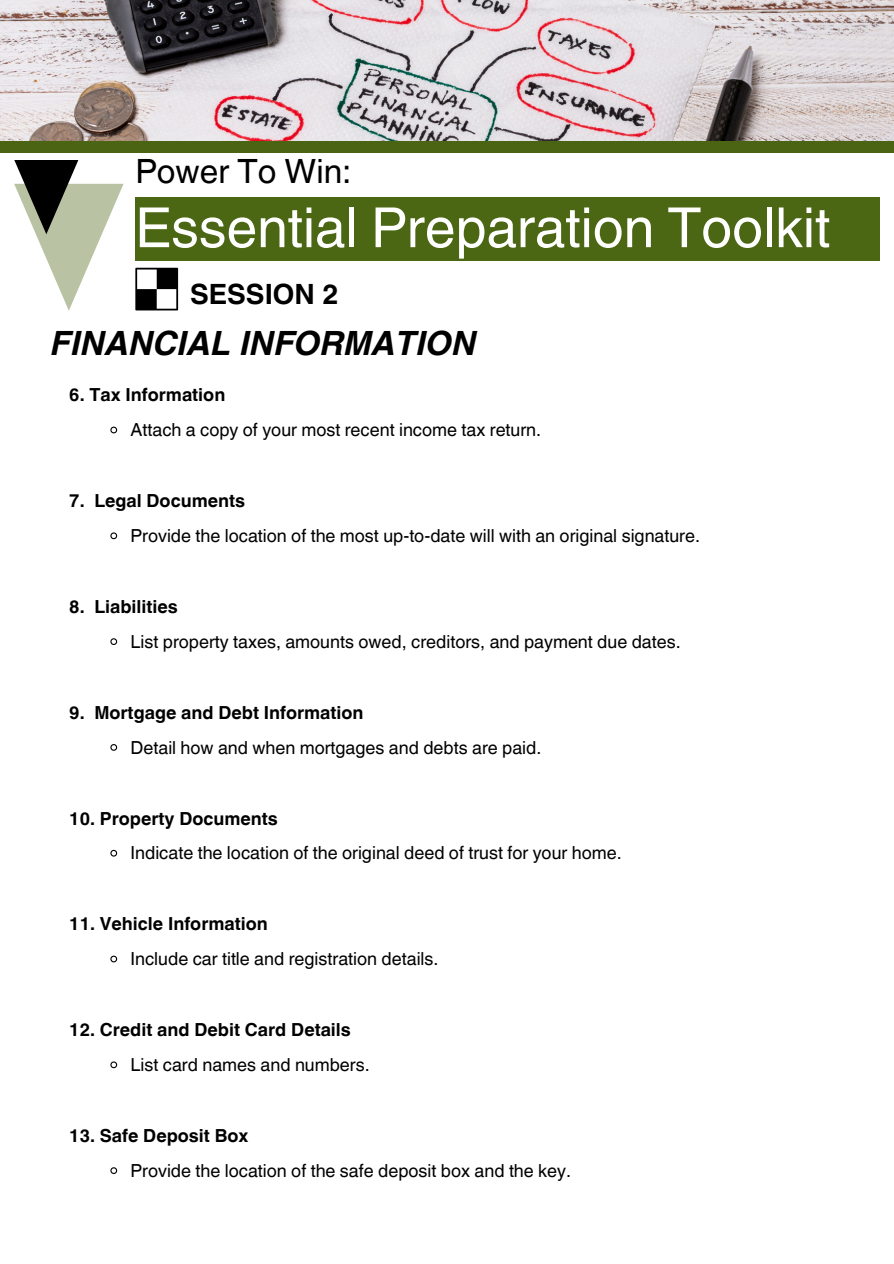
<style>
.page{position:relative;width:894px;height:1264px;background:#fff}
.page>*{position:absolute;margin:0;border:0;box-sizing:border-box;transform-origin:0 0}
.t1{font:55.2px "Helvetica World";color:#fff}
.t2{font:italic 700 33.45px "Helvetica World";color:#000}
.t3{font:33.45px "Helvetica World";color:#000}
.t4{font:700 27.9px "Helvetica World";color:#000}
.t5{font:18px "Helvetica World";color:#000}
.t6{font:700 18px "Helvetica World";color:#000}
</style>
<div class="page">
<div style="left:0;top:141px;width:893px;height:11px;background:#4b6414"></div>
<img style="left:0;top:0;width:893px;height:141px">
<div style="left:135px;top:197px;width:744px;height:64px;background:#4c6714"></div>
<svg style="left:135px;top:268px;width:43px;height:42px"></svg>
<svg style="left:14px;top:160px;width:109px;height:151px"></svg>
<svg style="left:110px;top:426px;width:8px;height:8px"></svg>
<svg style="left:110px;top:532px;width:8px;height:8px"></svg>
<svg style="left:110px;top:638px;width:8px;height:7px"></svg>
<svg style="left:110px;top:744px;width:8px;height:7px"></svg>
<svg style="left:110px;top:849px;width:8px;height:8px"></svg>
<svg style="left:110px;top:955px;width:8px;height:8px"></svg>
<svg style="left:110px;top:1061px;width:8px;height:8px"></svg>
<svg style="left:110px;top:1167px;width:8px;height:7px"></svg>
<p class="t3" style="left:135px;top:151px;width:217px">Power To Win:</p>
<p class="t1" style="left:135px;top:195px;width:696px">Essential Preparation Toolkit</p>
<p class="t4" style="left:190px;top:271px;width:150px">SESSION 2</p>
<h5 class="t2" style="left:51px;top:316px;width:427px">FINANCIAL INFORMATION</h5>
<p class="t6" style="left:69px;top:380px;width:157px">6. Tax Information</p>
<h3 class="t5" style="left:130px;top:419px;width:412px">Attach a copy of your most recent income tax return.</h3>
<h1 class="t6" style="left:69px;top:486px;width:177px">7. Legal Documents</h1>
<p class="t5" style="left:130px;top:525px;width:571px">Provide the location of the most up-to-date will with an original signature.</p>
<h4 class="t6" style="left:69px;top:592px;width:110px">8. Liabilities</h4>
<h2 class="t5" style="left:130px;top:631px;width:551px">List property taxes, amounts owed, creditors, and payment due dates.</h2>
<h5 class="t6" style="left:69px;top:697px;width:296px">9. Mortgage and Debt Information</h5>
<p class="t5" style="left:130px;top:736px;width:412px">Detail how and when mortgages and debts are paid.</p>
<h5 class="t6" style="left:69px;top:803px;width:210px">10. Property Documents</h5>
<p class="t5" style="left:130px;top:842px;width:492px">Indicate the location of the original deed of trust for your home.</p>
<h5 class="t6" style="left:69px;top:909px;width:200px">11. Vehicle Information</h5>
<p class="t5" style="left:130px;top:948px;width:309px">Include car title and registration details.</p>
<h5 class="t6" style="left:69px;top:1015px;width:283px">12. Credit and Debit Card Details</h5>
<p class="t5" style="left:130px;top:1054px;width:240px">List card names and numbers.</p>
<h5 class="t6" style="left:69px;top:1120px;width:180px">13. Safe Deposit Box</h5>
<p class="t5" style="left:130px;top:1159px;width:442px">Provide the location of the safe deposit box and the key.</p>
</div>
